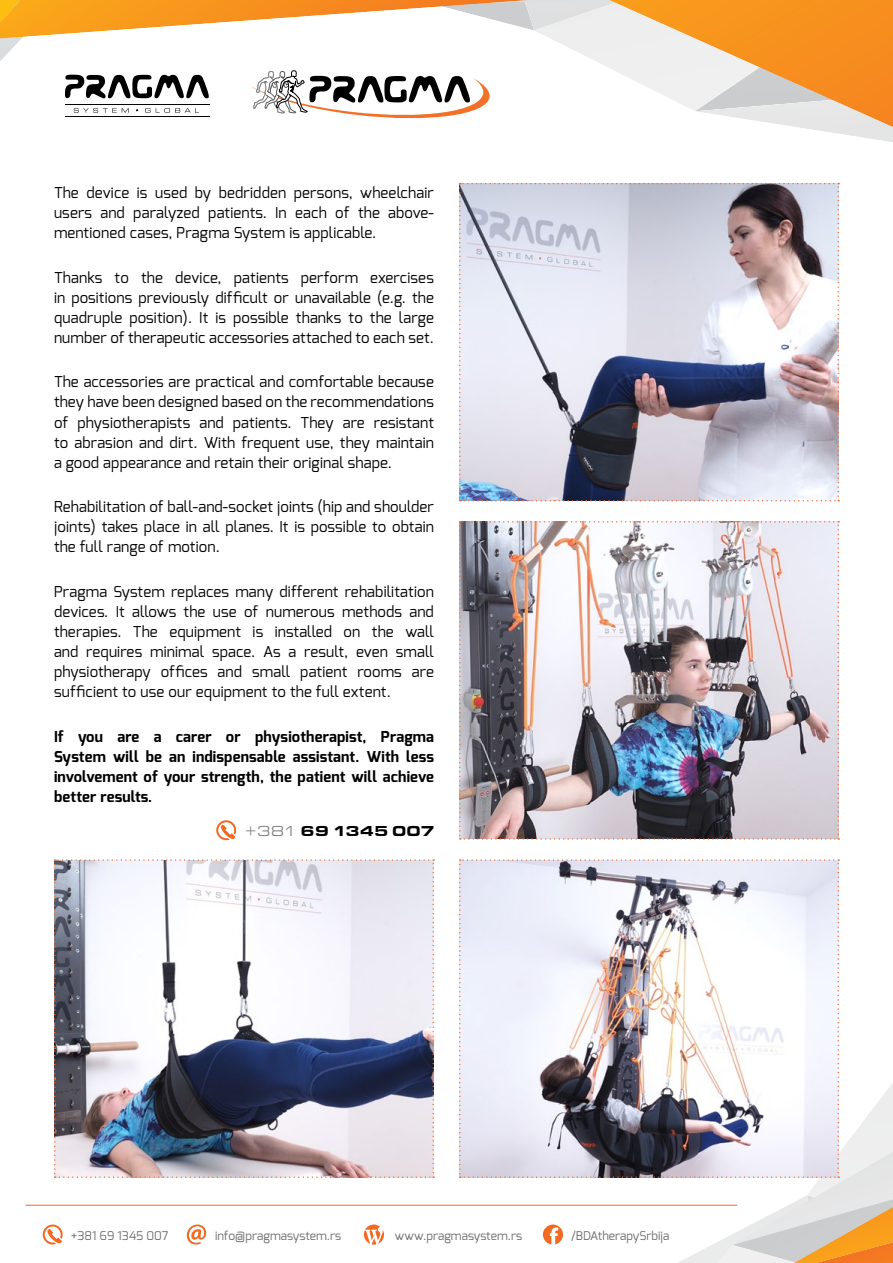
<style>
.page{position:relative;width:893px;height:1263px;background:#fff}
.page>*{position:absolute;margin:0;border:0;box-sizing:border-box;transform-origin:0 0}
.t1{font:15px/20.1px "Exo";letter-spacing:.01em;color:#000;text-align:justify}
.t2{font:700 15px/20.1px "Exo";letter-spacing:.01em;color:#000;text-align:justify}
.t3{font:900 expanded 15px "Eurostile TOT";color:#000}
.t4{font:12px "Exo";color:#6d6e71}
.s1{font-weight:400;color:#808284}
</style>
<div class="page">
<svg style="left:43px;top:1224px;width:20px;height:20px"></svg>
<hr style="left:25px;top:1205px;width:712px;height:1px;background:#f26921">
<svg style="left:187px;top:1224px;width:19px;height:20px"></svg>
<svg style="left:364px;top:1224px;width:20px;height:21px"></svg>
<svg style="left:0;top:0;width:893px;height:142px"></svg>
<svg style="left:459px;top:183px;width:380px;height:318px;background:#bfbdc9"></svg>
<img style="left:459px;top:521px;width:380px;height:319px">
<svg style="left:459px;top:859px;width:434px;height:404px"></svg>
<img style="left:54px;top:859px;width:380px;height:319px">
<svg style="left:216px;top:820px;width:20px;height:20px"></svg>
<p class="t1" style="left:54px;top:183px;width:381px">The device is used by bedridden persons, wheelchair users and paralyzed patients. In each of the above&shy;mentioned cases, Pragma System is applicable.</p>
<p class="t1" style="left:54px;top:268px;width:381px">Thanks to the device, patients perform exercises in positions previously difficult or unavailable (e.g. the quadruple position). It is possible thanks to the large number of therapeutic accessories attached to each set.</p>
<p class="t1" style="left:54px;top:373px;width:381px">The accessories are practical and comfortable because they have been designed based on the recommendations of physiotherapists and patients. They are resistant to abrasion and dirt. With frequent use, they maintain a good appearance and retain their original shape.</p>
<p class="t1" style="left:54px;top:498px;width:381px">Rehabilitation of ball-and-socket joints (hip and shoulder joints) takes place in all planes. It is possible to obtain the full range of motion.</p>
<p class="t1" style="left:54px;top:582px;width:382px">Pragma System replaces many different rehabilitation devices. It allows the use of numerous methods and therapies. The equipment is installed on the wall and requires minimal space. As a result, even small physiotherapy offices and small patient rooms are sufficient to use our equipment to the full extent.</p>
<p class="t2" style="left:54px;top:727px;width:381px">If you are a carer or physiotherapist, Pragma System will be an indispensable assistant. With less involvement of your strength, the patient will achieve better results.</p>
<p class="t3" style="left:244px;top:822px;width:192px"><span class="s1">+381</span> 69 1345 007</p>
<p class="t4" style="left:71px;top:1230px;width:99px">+381 69 1345 007</p>
<p class="t4" style="left:215px;top:1230px;width:128px">info@pragmasystem.rs</p>
<p class="t4" style="left:395px;top:1230px;width:129px">www.pragmasystem.rs</p>
<p class="t4" style="left:571px;top:1230px;width:100px">/BDAtherapySrbija</p>
</div>
